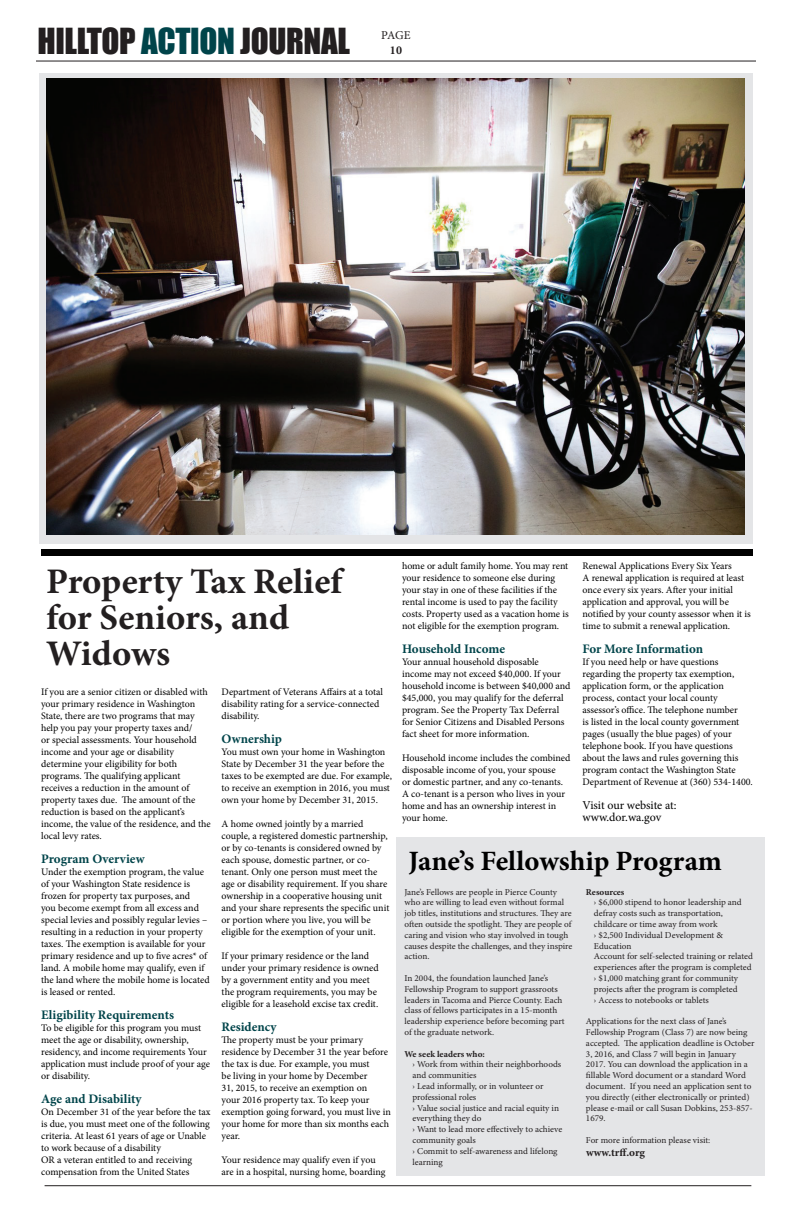
<style>
.page{position:relative;width:792px;height:1224px;background:#fff}
.page>*{position:absolute;margin:0;border:0;box-sizing:border-box;transform-origin:0 0}
.t1{font:700 36px/36px "Minion Pro";letter-spacing:-.005em;color:#231f20}
.t2{font:33px "Impact";letter-spacing:-.01em;color:#231f20}
.t3{font:700 28px "Minion Pro";letter-spacing:-.005em;color:#000}
.t4{font:700 13px "Minion Pro";color:#00444a}
.t5{font:12px/12px "Minion Pro";letter-spacing:-.005em;color:#000}
.t6{font:12px "Minion Pro";color:#231f20}
.t7{font:700 12px "Minion Pro";color:#231f20}
.t8{font:700 11px "Minion Pro";color:#231f20}
.t9{font:10px/12px "Minion Pro";letter-spacing:-.005em;color:#000}
.t10{font:9px/10.8px "Minion Pro";color:#231f20}
.t11{font:700 9px "Minion Pro";color:#231f20}
.s1{color:#00444a}
</style>
<div class="page">
<hr style="left:36px;top:61px;width:720px;height:1px;background:#231f20">
<div style="left:40px;top:73px;width:713px;height:470px;background:#e4e5e7"></div>
<div style="left:396px;top:837px;width:369px;height:339px;background:#e4e5e7"></div>
<hr style="left:45px;top:1185px;width:706px;height:1px;background:#231f20">
<img style="left:47px;top:79px;width:697px;height:456px">
<div style="left:41px;top:549px;width:712px;height:7px;background:#000"></div>
<h2 class="t2" style="left:38px;top:16px;width:314px">HILLTOP <span class="s1">ACTION</span> JOURNAL</h2>
<p class="t6" style="left:381px;top:27px;width:31px">PAGE</p>
<p class="t7" style="left:390px;top:41px;width:14px">10</p>
<h1 class="t1" style="left:46px;top:563px;width:298px">Property Tax Relief for Seniors, and<br>Widows</h1>
<p class="t9" style="left:41px;top:685px;width:171px">If you are a senior citizen or disabled with your primary residence in Washington State, there are two programs that may help you pay your property taxes and/<br>or special assessments. Your household income and your age or disability determine your eligibility for both programs. The qualifying applicant receives a reduction in the amount of property taxes due. The amount of the reduction is based on the applicant’s income, the value of the residence, and the local levy rates.</p>
<h3 class="t4" style="left:41px;top:849px;width:105px">Program Overview</h3>
<p class="t9" style="left:41px;top:865px;width:170px">Under the exemption program, the value of your Washington State residence is frozen for property tax purposes, and<br>you become exempt from all excess and special levies and possibly regular levies – resulting in a reduction in your property taxes. The exemption is available for your primary residence and up to five acres* of land. A mobile home may qualify, even if the land where the mobile home is located is leased or rented.</p>
<h3 class="t4" style="left:41px;top:1005px;width:135px">Eligibility Requirements</h3>
<p class="t9" style="left:41px;top:1021px;width:170px">To be eligible for this program you must meet the age or disability, ownership, residency, and income requirements Your application must include proof of your age or disability.</p>
<h3 class="t4" style="left:41px;top:1089px;width:102px">Age and Disability</h3>
<p class="t9" style="left:41px;top:1105px;width:171px">On December 31 of the year before the tax is due, you must meet one of the following criteria. At least 61 years of age or Unable to work because of a disability<br>OR a veteran entitled to and receiving compensation from the United States</p>
<p class="t9" style="left:222px;top:686px;width:163px">Department of Veterans Affairs at a total disability rating for a service-connected disability.</p>
<h3 class="t4" style="left:222px;top:730px;width:62px">Ownership</h3>
<p class="t9" style="left:222px;top:746px;width:172px">You must own your home in Washington State by December 31 the year before the taxes to be exempted are due. For example, to receive an exemption in 2016, you must own your home by December 31, 2015.</p>
<p class="t9" style="left:222px;top:818px;width:169px">A home owned jointly by a married couple, a registered domestic partnership, or by co-tenants is considered owned by each spouse, domestic partner, or co&shy;tenant. Only one person must meet the age or disability requirement. If you share ownership in a cooperative housing unit and your share represents the specific unit or portion where you live, you will be eligible for the exemption of your unit.</p>
<p class="t9" style="left:222px;top:950px;width:159px">If your primary residence or the land under your primary residence is owned by a government entity and you meet the program requirements, you may be eligible for a leasehold excise tax credit.</p>
<h3 class="t4" style="left:222px;top:1018px;width:57px">Residency</h3>
<p class="t9" style="left:222px;top:1034px;width:171px">The property must be your primary residence by December 31 the year before the tax is due. For example, you must<br>be living in your home by December<br>31, 2015, to receive an exemption on<br>your 2016 property tax. To keep your exemption going forward, you must live in your home for more than six months each year.</p>
<p class="t9" style="left:222px;top:1154px;width:166px">Your residence may qualify even if you are in a hospital, nursing home, boarding</p>
<p class="t9" style="left:402px;top:560px;width:168px">home or adult family home. You may rent your residence to someone else during your stay in one of these facilities if the rental income is used to pay the facility costs. Property used as a vacation home is not eligible for the exemption program.</p>
<h3 class="t4" style="left:402px;top:639px;width:105px">Household Income</h3>
<p class="t9" style="left:402px;top:656px;width:170px">Your annual household disposable income may not exceed $40,000. If your household income is between $40,000 and $45,000, you may qualify for the deferral program. See the Property Tax Deferral for Senior Citizens and Disabled Persons fact sheet for more information.</p>
<p class="t9" style="left:402px;top:752px;width:170px">Household income includes the combined disposable income of you, your spouse<br>or domestic partner, and any co-tenants.<br>A co-tenant is a person who lives in your home and has an ownership interest in your home.</p>
<p class="t9" style="left:582px;top:560px;width:170px">Renewal Applications Every Six Years<br>A renewal application is required at least once every six years. After your initial application and approval, you will be notified by your county assessor when it is time to submit a renewal application.</p>
<h3 class="t4" style="left:582px;top:639px;width:122px">For More Information</h3>
<p class="t9" style="left:582px;top:656px;width:172px">If you need help or have questions regarding the property tax exemption, application form, or the application process, contact your local county assessor’s office. The telephone number<br>is listed in the local county government pages (usually the blue pages) of your telephone book. If you have questions about the laws and rules governing this program contact the Washington State Department of Revenue at (360) 534-1400.</p>
<p class="t5" style="left:582px;top:799px;width:96px">Visit our website at: www.dor.wa.gov</p>
<h3 class="t3" style="left:408px;top:842px;width:315px">Jane’s Fellowship Program</h3>
<p class="t10" style="left:404px;top:886px;width:169px">Jane’s Fellows are people in Pierce County who are willing to lead even without formal job titles, institutions and structures. They are often outside the spotlight. They are people of caring and vision who stay involved in tough causes despite the challenges, and they inspire action.</p>
<p class="t10" style="left:404px;top:973px;width:162px">In 2004, the foundation launched Jane’s Fellowship Program to support grassroots leaders in Tacoma and Pierce County. Each class of fellows participates in a 15-month leadership experience before becoming part of the graduate network.</p>
<p class="t11" style="left:404px;top:1047px;width:82px">We seek leaders who:</p>
<p class="t10" style="left:412px;top:1059px;width:151px">› Work from within their neighborhoods and communities<br>› Lead informally, or in volunteer or professional roles<br>› Value social justice and racial equity in everything they do<br>› Want to lead more effectively to achieve community goals<br>› Commit to self-awareness and lifelong learning</p>
<p class="t11" style="left:586px;top:885px;width:40px">Resources</p>
<p class="t10" style="left:594px;top:897px;width:160px">› $6,000 stipend to honor leadership and defray costs such as transportation, childcare or time away from work<br>› $2,500 Individual Development &amp; Education<br>Account for self-selected training or related experiences after the program is completed › $1,000 matching grant for community projects after the program is completed<br>› Access to notebooks or tablets</p>
<p class="t10" style="left:586px;top:1016px;width:170px">Applications for the next class of Jane’s Fellowship Program (Class 7) are now being accepted. The application deadline is October 3, 2016, and Class 7 will begin in January 2017. You can download the application in a fillable Word document or a standard Word document. If you need an application sent to you directly (either electronically or printed) please e-mail or call Susan Dobkins, 253-857- 1679.</p>
<p class="t10" style="left:586px;top:1135px;width:126px">For more information please visit:</p>
<p class="t8" style="left:586px;top:1145px;width:61px">www.trff.org</p>
</div>
